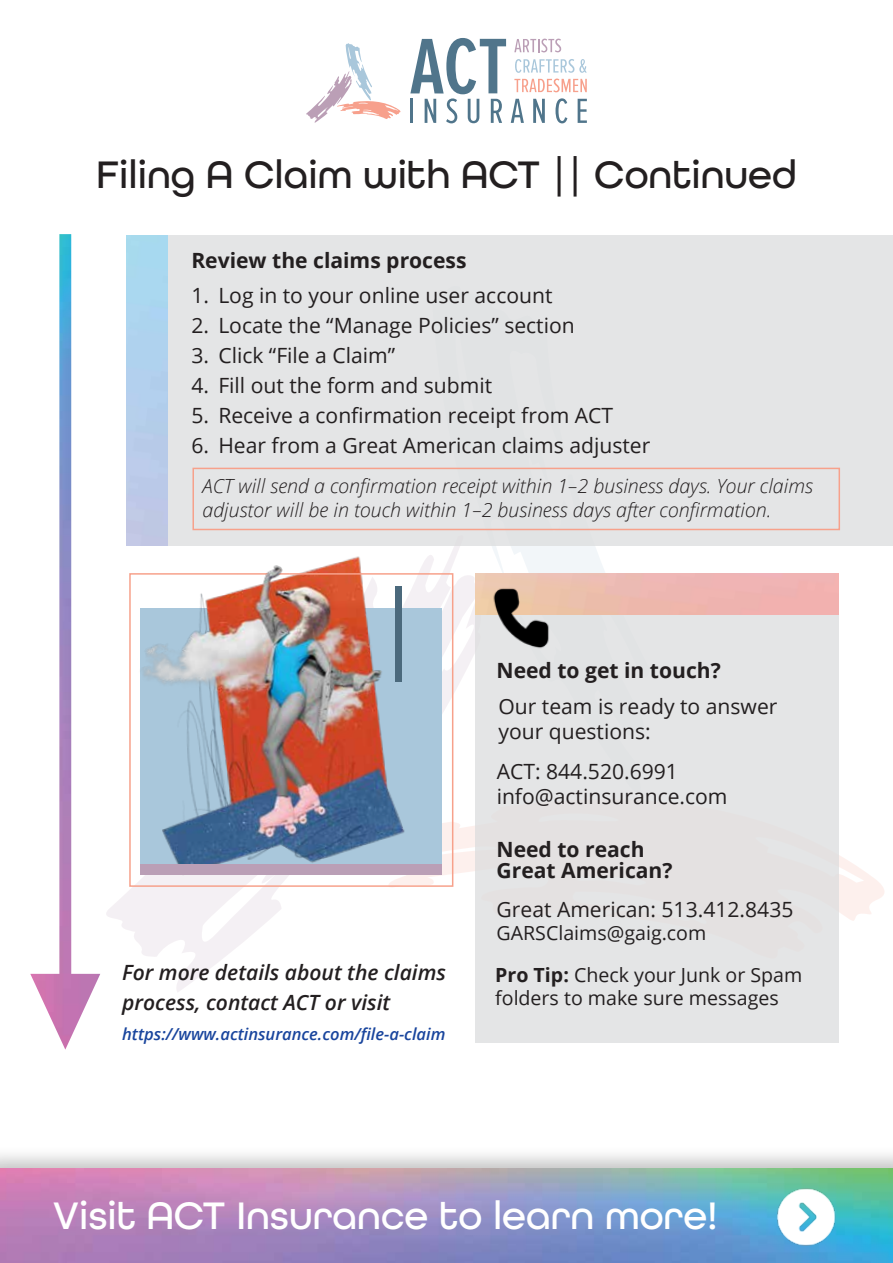
<style>
.page{position:relative;width:893px;height:1263px;background:#fff}
.page>*{position:absolute;margin:0;border:0;box-sizing:border-box;transform-origin:0 0}
.t1{font:500 40.5px "All Round Gothic";color:#231f20}
.t2{font:500 40.5px "All Round Gothic";color:#fff}
.t3{font:21px/25.2px "Open Sans";color:#231f20}
.t4{font:700 21px/21px "Open Sans";color:#231f20}
.t5{font:italic 600 21px/30px "Open Sans";color:#231f20}
.t6{font:italic 300 19.5px/23.4px "Open Sans";color:#231f20}
.t7{font:19.5px/41.7px "Open Sans";color:#231f20}
.t8{font:italic 600 16.5px "Open Sans";color:#19459d}
.s1{font-weight:700}
</style>
<div class="page">
<svg style="left:489px;top:545px;width:161px;height:29px;fill:#f2f6f9"></svg>
<svg style="left:106px;top:545px;width:383px;height:447px"></svg>
<svg style="left:362px;top:791px;width:522px;height:168px"></svg>
<svg style="left:306px;top:43px;width:95px;height:80px"></svg>
<svg style="left:410px;top:38px;width:177px;height:85px"></svg>
<div style="left:167px;top:235px;width:726px;height:310px;background:#e4e5e6"></div>
<div style="left:475px;top:614px;width:363px;height:429px;background:#e4e5e6"></div>
<img style="left:0;top:1168px;width:893px;height:95px">
<img style="left:773px;top:1183px;width:67px;height:68px">
<div style="left:192px;top:468px;width:648px;height:62px;border:2px solid #f7a18b"></div>
<img style="left:30px;top:234px;width:70px;height:815px">
<img style="left:486px;top:580px;width:70px;height:69px">
<img style="left:118px;top:476px;width:320px;height:462px">
<img style="left:128px;top:572px;width:326px;height:315px">
<div style="left:396px;top:586px;width:6px;height:95px;background:#4b697c"></div>
<h1 class="t1" style="left:96px;top:151px;width:702px">Filing A Claim with ACT || Continued</h1>
<p class="t4" style="left:191px;top:249px;width:277px">Review the claims process</p>
<p class="t3" style="left:191px;top:282px;width:363px">1. Log in to your online user account</p>
<p class="t3" style="left:191px;top:312px;width:385px">2. Locate the “Manage Policies” section</p>
<p class="t3" style="left:191px;top:342px;width:205px">3. Click “File a Claim”</p>
<p class="t3" style="left:191px;top:372px;width:302px">4. Fill out the form and submit</p>
<p class="t3" style="left:191px;top:402px;width:423px">5. Receive a confirmation receipt from ACT</p>
<p class="t3" style="left:191px;top:433px;width:461px">6. Hear from a Great American claims adjuster</p>
<p class="t6" style="left:203px;top:474px;width:612px">ACT will send a confirmation receipt within 1–2 business days. Your claims adjustor will be in touch within 1–2 business days after confirmation.</p>
<p class="t5" style="left:122px;top:957px;width:325px">For more details about the claims process, contact ACT or visit</p>
<p class="t8" style="left:122px;top:1023px;width:325px">https://www.actinsurance.com/file-a-claim</p>
<p class="t4" style="left:496px;top:659px;width:226px">Need to get in touch?</p>
<p class="t3" style="left:498px;top:693px;width:280px">Our team is ready to answer your questions:</p>
<p class="t3" style="left:497px;top:758px;width:232px">ACT: 844.520.6991 info@actinsurance.com</p>
<p class="t4" style="left:496px;top:838px;width:177px">Need to reach<br>Great American?</p>
<p class="t3" style="left:496px;top:896px;width:298px">Great American: 513.412.8435</p>
<p class="t7" style="left:495px;top:912px;width:309px">GARSClaims@gaig.com<br><span class="s1">Pro Tip:</span> Check your Junk or Spam</p>
<p class="t7" style="left:495px;top:977px;width:285px">folders to make sure messages</p>
<h1 class="t2" style="left:53px;top:1191px;width:667px">Visit ACT Insurance to learn more!</h1>
</div>
